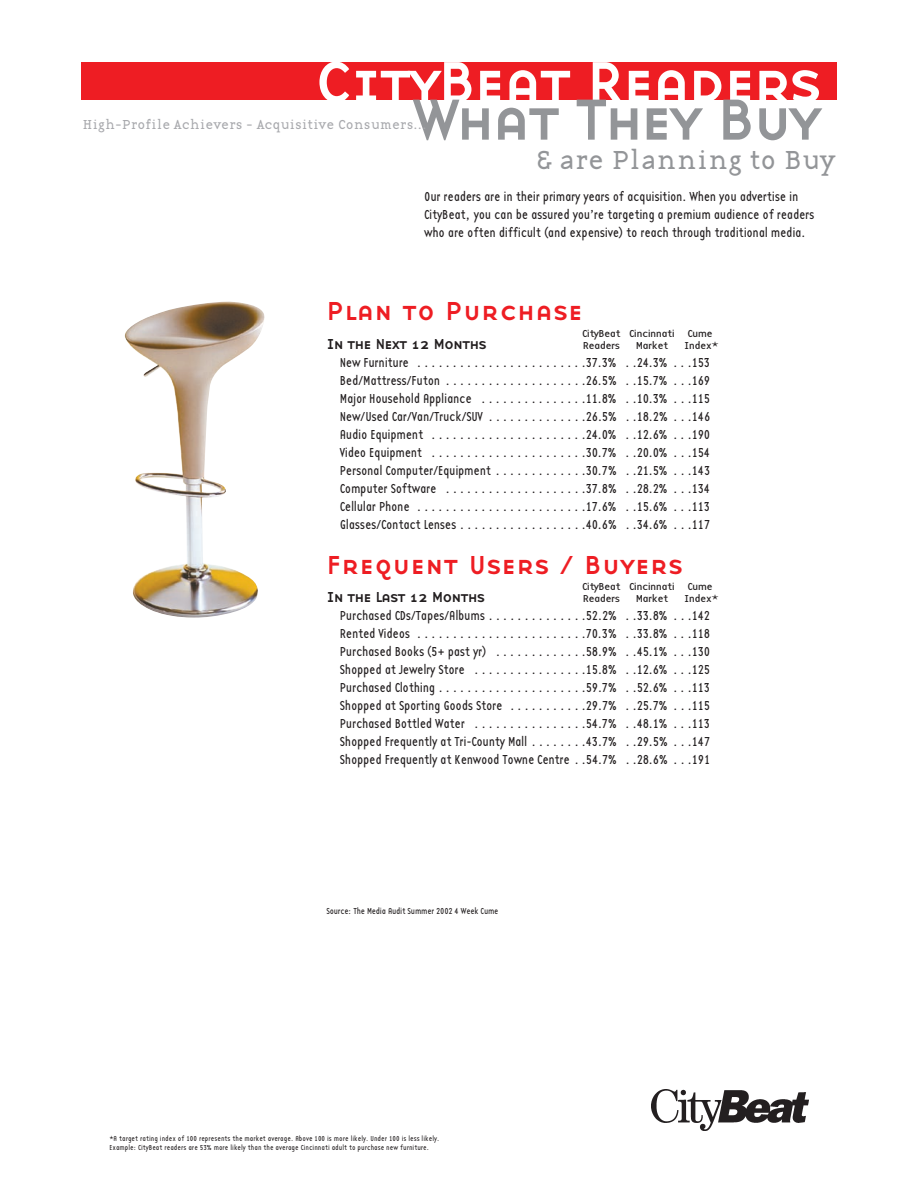
<style>
.page{position:relative;width:918px;height:1188px;background:#fff}
.page>*{position:absolute;margin:0;border:0;box-sizing:border-box;transform-origin:0 0}
.t1{font:60px "Base Nine Small Caps";letter-spacing:-.065em;color:#fff}
.t2{font:60px "Base Nine Small Caps";letter-spacing:-.065em;color:#939598}
.t3{font:27px "Base Nine Small Caps";color:#ee1d23}
.t4{font:27px "Base Twelve Serif";color:#939598}
.t5{font:15px "Base Nine Small Caps";letter-spacing:-.065em;color:#231f20}
.t6{font:13.5px/18px "Base Twelve Sans";letter-spacing:-.025em;color:#231f20;text-align:justify;scale:.95 1}
.t7{font:13.5px "Base Twelve Serif";color:#a8a9ad}
.t8{font:10.5px "Base Twelve Sans";letter-spacing:-.05em;color:#231f20;scale:1.2 1}
.t9{font:9px "Base Twelve Sans";letter-spacing:-.025em;color:#231f20;scale:.95 1}
.t10{font:7.5px/9px "Base Twelve Sans";color:#231f20;scale:.95 1}
</style>
<div class="page">
<img style="left:652px;top:1089px;width:157px;height:42px">
<div style="left:81px;top:62px;width:756px;height:38px;background:#ee1d23"></div>
<img style="left:124px;top:302px;width:141px;height:316px">
<h1 class="t1" style="left:313px;top:46px;width:510px">CityBeat Readers</h1>
<p class="t7" style="left:82px;top:119px;width:346px">High-Profile Achievers - Acquisitive Consumers...</p>
<h1 class="t2" style="left:413px;top:84px;width:411px">What They Buy</h1>
<h2 class="t4" style="left:536px;top:150px;width:301px">&amp; are Planning to Buy</h2>
<p class="t6" style="left:424px;top:188px;width:412px;text-align:left">Our readers are in their primary years of acquisition. When you advertise in<br>CityBeat, you can be assured you’re targeting a premium audience of readers who are often difficult (and expensive) to reach through traditional media.</p>
<h2 class="t3" style="left:326px;top:295px;width:258px">Plan to Purchase</h2>
<p class="t8" style="left:582px;top:329px;width:110px">CityBeat Cincinnati Cume</p>
<p class="t5" style="left:326px;top:335px;width:162px">In the Next 12 Months</p>
<p class="t8" style="left:583px;top:341px;width:32px">Readers</p>
<p class="t8" style="left:636px;top:341px;width:29px">Market</p>
<p class="t8" style="left:684px;top:341px;width:30px">Index*</p>
<p class="t6" style="left:340px;top:354px;width:392px">New Furniture . . . . . . . . . . . . . . . . . . . . . . . .37.3% . .24.3% . . .153<br>Bed/Mattress/Futon . . . . . . . . . . . . . . . . . . . .26.5% . .15.7% . . .169<br>Major Household Appliance . . . . . . . . . . . . . . .11.8% . .10.3% . . .115<br>New/Used Car/Van/Truck/SUV . . . . . . . . . . . . . .26.5% . .18.2% . . .146<br>Audio Equipment . . . . . . . . . . . . . . . . . . . . . .24.0% . .12.6% . . .190<br>Video Equipment . . . . . . . . . . . . . . . . . . . . . .30.7% . .20.0% . . .154<br>Personal Computer/Equipment . . . . . . . . . . . . .30.7% . .21.5% . . .143<br>Computer Software . . . . . . . . . . . . . . . . . . . .37.8% . .28.2% . . .134<br>Cellular Phone . . . . . . . . . . . . . . . . . . . . . . . .17.6% . .15.6% . . .113<br>Glasses/Contact Lenses . . . . . . . . . . . . . . . . . .40.6% . .34.6% . . .117</p>
<h2 class="t3" style="left:326px;top:549px;width:358px">Frequent Users / Buyers</h2>
<p class="t8" style="left:582px;top:583px;width:110px">CityBeat Cincinnati Cume</p>
<p class="t5" style="left:326px;top:588px;width:160px">In the Last 12 Months</p>
<p class="t8" style="left:583px;top:595px;width:32px">Readers</p>
<p class="t8" style="left:636px;top:595px;width:29px">Market</p>
<p class="t8" style="left:684px;top:595px;width:30px">Index*</p>
<p class="t6" style="left:340px;top:608px;width:392px">Purchased CDs/Tapes/Albums . . . . . . . . . . . . . .52.2% . .33.8% . . .142<br>Rented Videos . . . . . . . . . . . . . . . . . . . . . . . .70.3% . .33.8% . . .118<br>Purchased Books (5+ past yr) . . . . . . . . . . . . .58.9% . .45.1% . . .130<br>Shopped at Jewelry Store . . . . . . . . . . . . . . . .15.8% . .12.6% . . .125<br>Purchased Clothing . . . . . . . . . . . . . . . . . . . . .59.7% . .52.6% . . .113<br>Shopped at Sporting Goods Store . . . . . . . . . . .29.7% . .25.7% . . .115<br>Purchased Bottled Water . . . . . . . . . . . . . . . .54.7% . .48.1% . . .113<br>Shopped Frequently at Tri-County Mall . . . . . . . .43.7% . .29.5% . . .147<br>Shopped Frequently at Kenwood Towne Centre . .54.7% . .28.6% . . .191</p>
<p class="t9" style="left:326px;top:908px;width:183px">Source: The Media Audit Summer 2002 4 Week Cume</p>
<p class="t10" style="left:110px;top:1135px;width:349px">*A target rating index of 100 represents the market average. Above 100 is more likely. Under 100 is less likely.<br>Example: CityBeat readers are 53% more likely than the average Cincinnati adult to purchase new furniture.</p>
</div>
